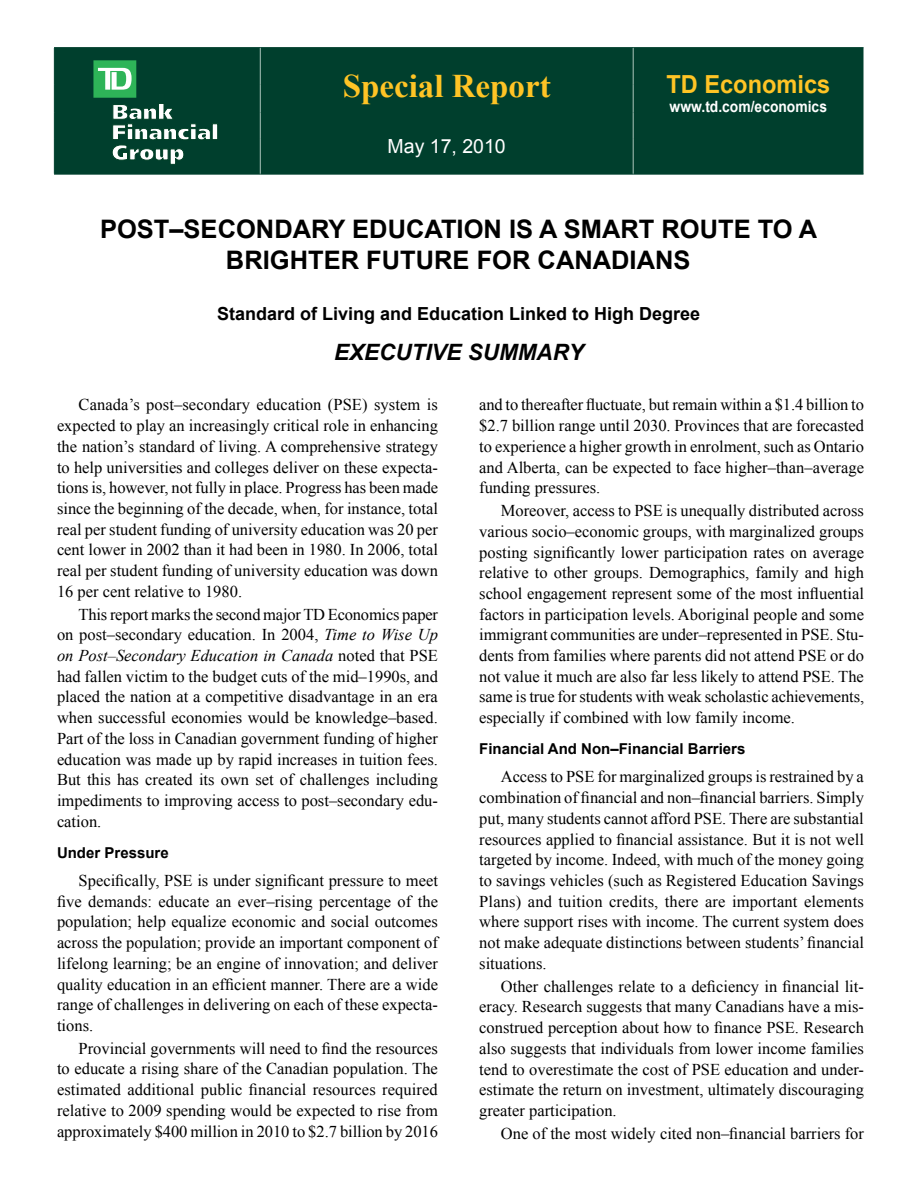
<style>
.page{position:relative;width:918px;height:1188px;background:#fff}
.page>*{position:absolute;margin:0;border:0;box-sizing:border-box;transform-origin:0 0}
.t1{font:700 33px "Times New Roman";color:#ffc425}
.t2{font:700 25.5px/31.2px "Arial";color:#000;text-align:center}
.t3{font:700 24.9px "Arial";color:#ffc425;scale:.95 1}
.t4{font:italic 700 22.5px "Arial";color:#000}
.t5{font:19.5px "Arial";color:#fff}
.t6{font:700 18px "Arial";color:#000}
.t7{font:16.5px/20.7px "Times New Roman";color:#000;text-align:justify}
.t8{font:700 15.6px "Arial";color:#fff;scale:.89 1}
.t9{font:700 15px "Arial";color:#000}
.s1{font-style:italic}
</style>
<div class="page">
<div style="left:55px;top:48px;width:809px;height:126px;background:#003f2d"></div>
<hr style="left:54px;top:47px;width:206px;height:1px;background:#003f2d">
<hr style="left:55px;top:84px;width:205px;height:1px;background:#003f2d">
<hr style="left:55px;top:112px;width:205px;height:1px;background:#003f2d">
<hr style="left:55px;top:139px;width:205px;height:1px;background:#003f2d">
<hr style="left:54px;top:174px;width:206px;height:1px;background:#003f2d">
<hr style="left:54px;top:48px;width:1px;height:36px;background:#003f2d">
<svg style="left:54px;top:84px;width:1px;height:55px"></svg>
<hr style="left:54px;top:139px;width:1px;height:35px;background:#003f2d">
<hr style="left:260px;top:47px;width:373px;height:1px;background:#003f2d">
<hr style="left:260px;top:174px;width:373px;height:1px;background:#003f2d">
<hr style="left:260px;top:48px;width:1px;height:36px;background:#adc6bc">
<svg style="left:260px;top:84px;width:1px;height:55px"></svg>
<hr style="left:260px;top:139px;width:1px;height:35px;background:#adc6bc">
<hr style="left:633px;top:47px;width:231px;height:1px;background:#003f2d">
<hr style="left:633px;top:174px;width:231px;height:1px;background:#003f2d">
<hr style="left:633px;top:48px;width:1px;height:36px;background:#adc6bc">
<svg style="left:633px;top:84px;width:1px;height:55px"></svg>
<hr style="left:633px;top:139px;width:1px;height:35px;background:#adc6bc">
<svg style="left:212px;top:124px;width:6px;height:16px"></svg>
<svg style="left:93px;top:60px;width:118px;height:105px;background:#2b6851"></svg>
<h1 class="t1" style="left:343px;top:64px;width:210px">Special Report</h1>
<h3 class="t3" style="left:666px;top:68px;width:174px">TD Economics</h3>
<p class="t8" style="left:670px;top:96px;width:178px">www.td.com/economics</p>
<p class="t5" style="left:388px;top:133px;width:120px">May 17, 2010</p>
<h2 class="t2" style="left:100px;top:214px;width:719px">POST–SECONDARY EDUCATION IS A SMART ROUTE TO A<br>BRIGHTER FUTURE FOR CANADIANS</h2>
<p class="t6" style="left:217px;top:302px;width:485px">Standard of Living and Education Linked to High Degree</p>
<h3 class="t4" style="left:334px;top:337px;width:251px">EXECUTIVE SUMMARY</h3>
<p class="t7" style="left:57px;top:394px;width:383px;text-indent:22px">Canada’s post–secondary education (PSE) system is expected to play an increasingly critical role in enhancing the nation’s standard of living. A comprehensive strategy to help universities and colleges deliver on these expecta&shy;tions is, however, not fully in place. Progress has been made since the beginning of the decade, when, for instance, total real per student funding of university education was 20 per cent lower in 2002 than it had been in 1980. In 2006, total real per student funding of university education was down 16 per cent relative to 1980.</p>
<p class="t7" style="left:57px;top:604px;width:383px;text-indent:22px">This report marks the second major TD Economics paper on post–secondary education. In 2004, <span class="s1">Time to Wise Up on Post–Secondary Education in Canada</span> noted that PSE had fallen victim to the budget cuts of the mid–1990s, and placed the nation at a competitive disadvantage in an era when successful economies would be knowledge–based.<br>Part of the loss in Canadian government funding of higher education was made up by rapid increases in tuition fees.<br>But this has created its own set of challenges including impediments to improving access to post–secondary edu&shy;cation.</p>
<p class="t9" style="left:57px;top:843px;width:113px">Under Pressure</p>
<p class="t7" style="left:57px;top:870px;width:383px;text-indent:22px">Specifically, PSE is under significant pressure to meet five demands: educate an ever–rising percentage of the population; help equalize economic and social outcomes across the population; provide an important component of lifelong learning; be an engine of innovation; and deliver quality education in an efficient manner. There are a wide range of challenges in delivering on each of these expecta&shy;tions.</p>
<p class="t7" style="left:57px;top:1038px;width:383px;text-indent:22px">Provincial governments will need to find the resources to educate a rising share of the Canadian population. The estimated additional public financial resources required relative to 2009 spending would be expected to rise from approximately $400 million in 2010 to $2.7 billion by 2016</p>
<p class="t7" style="left:479px;top:394px;width:386px">and to thereafter fluctuate, but remain within a $1.4 billion to $2.7 billion range until 2030. Provinces that are forecasted to experience a higher growth in enrolment, such as Ontario and Alberta, can be expected to face higher–than–average funding pressures.</p>
<p class="t7" style="left:479px;top:500px;width:386px;text-indent:22px">Moreover, access to PSE is unequally distributed across various socio–economic groups, with marginalized groups posting significantly lower participation rates on average relative to other groups. Demographics, family and high school engagement represent some of the most influential factors in participation levels. Aboriginal people and some immigrant communities are under–represented in PSE. Stu&shy;dents from families where parents did not attend PSE or do not value it much are also far less likely to attend PSE. The same is true for students with weak scholastic achievements, especially if combined with low family income.</p>
<p class="t9" style="left:479px;top:739px;width:268px">Financial And Non–Financial Barriers</p>
<p class="t7" style="left:479px;top:766px;width:386px;text-indent:22px">Access to PSE for marginalized groups is restrained by a combination of financial and non–financial barriers. Simply put, many students cannot afford PSE. There are substantial resources applied to financial assistance. But it is not well targeted by income. Indeed, with much of the money going to savings vehicles (such as Registered Education Savings Plans) and tuition credits, there are important elements where support rises with income. The current system does not make adequate distinctions between students’ financial situations.</p>
<p class="t7" style="left:479px;top:976px;width:386px;text-indent:22px">Other challenges relate to a deficiency in financial lit&shy;eracy. Research suggests that many Canadians have a mis&shy;construed perception about how to finance PSE. Research also suggests that individuals from lower income families tend to overestimate the cost of PSE education and under&shy;estimate the return on investment, ultimately discouraging greater participation.</p>
<p class="t7" style="left:501px;top:1123px;width:365px">One of the most widely cited non–financial barriers for</p>
</div>
